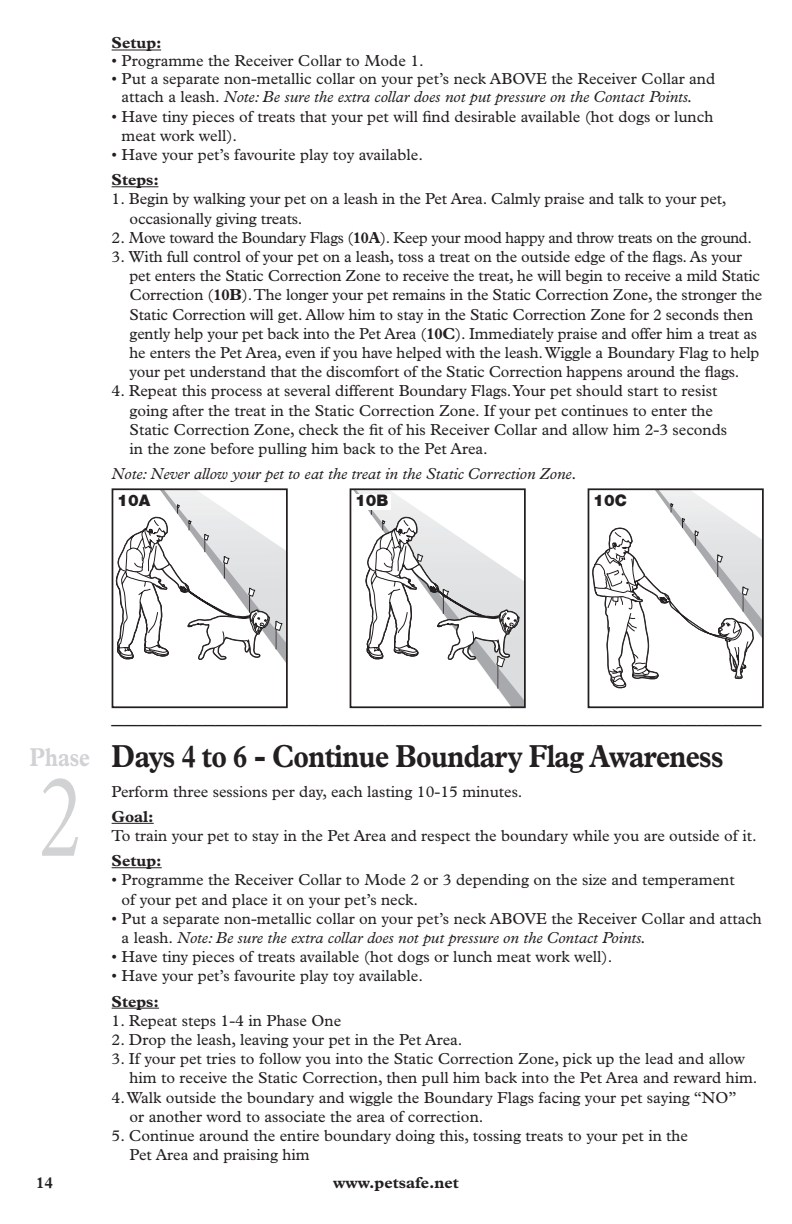
<style>
.page{position:relative;width:792px;height:1224px;background:#fff}
.page>*{position:absolute;margin:0;border:0;box-sizing:border-box;transform-origin:0 0}
.t1{font:300 116px "Plantin";color:#d1d2d4;scale:.7 1}
.t2{font:700 32px "Plantin";letter-spacing:-.025em;color:#231f20;scale:.85 1}
.t3{font:26px "Plantin";color:#231f20}
.t4{font:700 26px "Plantin";color:#d1d2d4;scale:.8 1}
.t5{font:16px/19.2px "Plantin";color:#231f20}
.t6{font:16px "Plantin";letter-spacing:-.02em;color:#231f20}
.t7{font:italic 16px "Plantin";color:#231f20}
.t8{font:700 16px "Plantin";color:#231f20}
.t9{font:900 16px "Helvetica Neue";color:#231f20}
.s1{font-style:italic}
.s2{font-weight:700}
</style>
<div class="page">
<hr style="left:112px;top:50px;width:49px;height:1px;background:#231f20">
<hr style="left:112px;top:186px;width:46px;height:1px;background:#231f20">
<hr style="left:112px;top:823px;width:42px;height:1px;background:#231f20">
<hr style="left:112px;top:867px;width:50px;height:1px;background:#231f20">
<hr style="left:112px;top:1008px;width:47px;height:1px;background:#231f20">
<svg style="left:115px;top:491px;width:169px;height:169px"></svg>
<div style="left:112px;top:488px;width:175px;height:220px;border:2px solid #231f20"></div>
<svg style="left:592px;top:491px;width:168px;height:198px"></svg>
<div style="left:588px;top:488px;width:175px;height:220px;border:2px solid #231f20"></div>
<svg style="left:354px;top:491px;width:168px;height:214px"></svg>
<div style="left:350px;top:488px;width:175px;height:220px;border:2px solid #231f20"></div>
<div style="left:355px;top:494px;width:35px;height:15px;background:#fff"></div>
<p class="t8" style="left:112px;top:37px;width:52px">Setup:</p>
<p class="t5" style="left:112px;top:53px;width:314px">• Programme the Receiver Collar to Mode 1.</p>
<p class="t5" style="left:122px;top:71px;width:595px;line-height:18px;text-indent:-10px">• Put a separate non-metallic collar on your pet’s neck ABOVE the Receiver Collar and attach a leash. <span class="s1">Note: Be sure the extra collar does not put pressure on the Contact Points.</span></p>
<p class="t5" style="left:122px;top:108px;width:593px;text-indent:-10px">• Have tiny pieces of treats that your pet will find desirable available (hot dogs or lunch meat work well).</p>
<p class="t5" style="left:112px;top:146px;width:313px">• Have your pet’s favourite play toy available.</p>
<p class="t8" style="left:112px;top:174px;width:49px">Steps:</p>
<p class="t5" style="left:130px;top:191px;width:598px;text-indent:-18px">1. Begin by walking your pet on a leash in the Pet Area. Calmly praise and talk to your pet, occasionally giving treats.</p>
<p class="t6" style="left:112px;top:232px;width:642px">2. Move toward the Boundary Flags (<span class="s2">10A</span>). Keep your mood happy and throw treats on the ground.</p>
<p class="t5" style="left:130px;top:248px;width:634px;text-indent:-18px">3. With full control of your pet on a leash, toss a treat on the outside edge of the flags. As your pet enters the Static Correction Zone to receive the treat, he will begin to receive a mild Static Correction (<span class="s2">10B</span>). The longer your pet remains in the Static Correction Zone, the stronger the Static Correction will get. Allow him to stay in the Static Correction Zone for 2 seconds then gently help your pet back into the Pet Area (<span class="s2">10C</span>). Immediately praise and offer him a treat as he enters the Pet Area, even if you have helped with the leash. Wiggle a Boundary Flag to help your pet understand that the discomfort of the Static Correction happens around the flags.</p>
<p class="t5" style="left:130px;top:383px;width:599px;text-indent:-18px">4. Repeat this process at several different Boundary Flags. Your pet should start to resist going after the treat in the Static Correction Zone. If your pet continues to enter the Static Correction Zone, check the fit of his Receiver Collar and allow him 2-3 seconds in the zone before pulling him back to the Pet Area.</p>
<p class="t7" style="left:112px;top:468px;width:467px">Note: Never allow your pet to eat the treat in the Static Correction Zone.</p>
<p class="t9" style="left:117px;top:495px;width:34px">10A</p>
<p class="t9" style="left:355px;top:495px;width:35px">10B</p>
<p class="t9" style="left:593px;top:495px;width:35px">10C</p>
<h3 class="t4" style="left:30px;top:748px;width:77px">Phase</h3>
<h1 class="t1" style="left:38px;top:775px;width:64px">2</h1>
<h3 class="t3" style="left:112px;top:705px;width:651px">__________________________________________________</h3>
<h2 class="t2" style="left:112px;top:745px;width:721px">Days 4 to 6 - Continue Boundary Flag Awareness</h2>
<p class="t5" style="left:112px;top:783px;width:412px">Perform three sessions per day, each lasting 10-15 minutes.</p>
<p class="t8" style="left:112px;top:811px;width:44px">Goal:</p>
<p class="t5" style="left:112px;top:827px;width:647px">To train your pet to stay in the Pet Area and respect the boundary while you are outside of it.</p>
<p class="t8" style="left:112px;top:855px;width:52px">Setup:</p>
<p class="t5" style="left:122px;top:872px;width:615px;text-indent:-10px">• Programme the Receiver Collar to Mode 2 or 3 depending on the size and temperament of your pet and place it on your pet’s neck.</p>
<p class="t5" style="left:122px;top:910px;width:642px;text-indent:-10px">• Put a separate non-metallic collar on your pet’s neck ABOVE the Receiver Collar and attach a leash. <span class="s1">Note: Be sure the extra collar does not put pressure on the Contact Points.</span></p>
<p class="t5" style="left:112px;top:949px;width:502px">• Have tiny pieces of treats available (hot dogs or lunch meat work well).</p>
<p class="t5" style="left:112px;top:968px;width:313px">• Have your pet’s favourite play toy available.</p>
<p class="t8" style="left:112px;top:995px;width:49px">Steps:</p>
<p class="t5" style="left:112px;top:1012px;width:231px">1. Repeat steps 1-4 in Phase One</p>
<p class="t5" style="left:112px;top:1031px;width:353px">2. Drop the leash, leaving your pet in the Pet Area.</p>
<p class="t5" style="left:130px;top:1051px;width:629px;text-indent:-18px">3. If your pet tries to follow you into the Static Correction Zone, pick up the lead and allow him to receive the Static Correction, then pull him back into the Pet Area and reward him.</p>
<p class="t5" style="left:130px;top:1089px;width:608px;text-indent:-18px">4. Walk outside the boundary and wiggle the Boundary Flags facing your pet saying “NO” or another word to associate the area of correction.</p>
<p class="t5" style="left:130px;top:1127px;width:560px;text-indent:-18px">5. Continue around the entire boundary doing this, tossing treats to your pet in the<br>Pet Area and praising him</p>
<p class="t8" style="left:36px;top:1177px;width:18px">14</p>
<p class="t8" style="left:333px;top:1177px;width:127px">www.petsafe.net</p>
</div>
